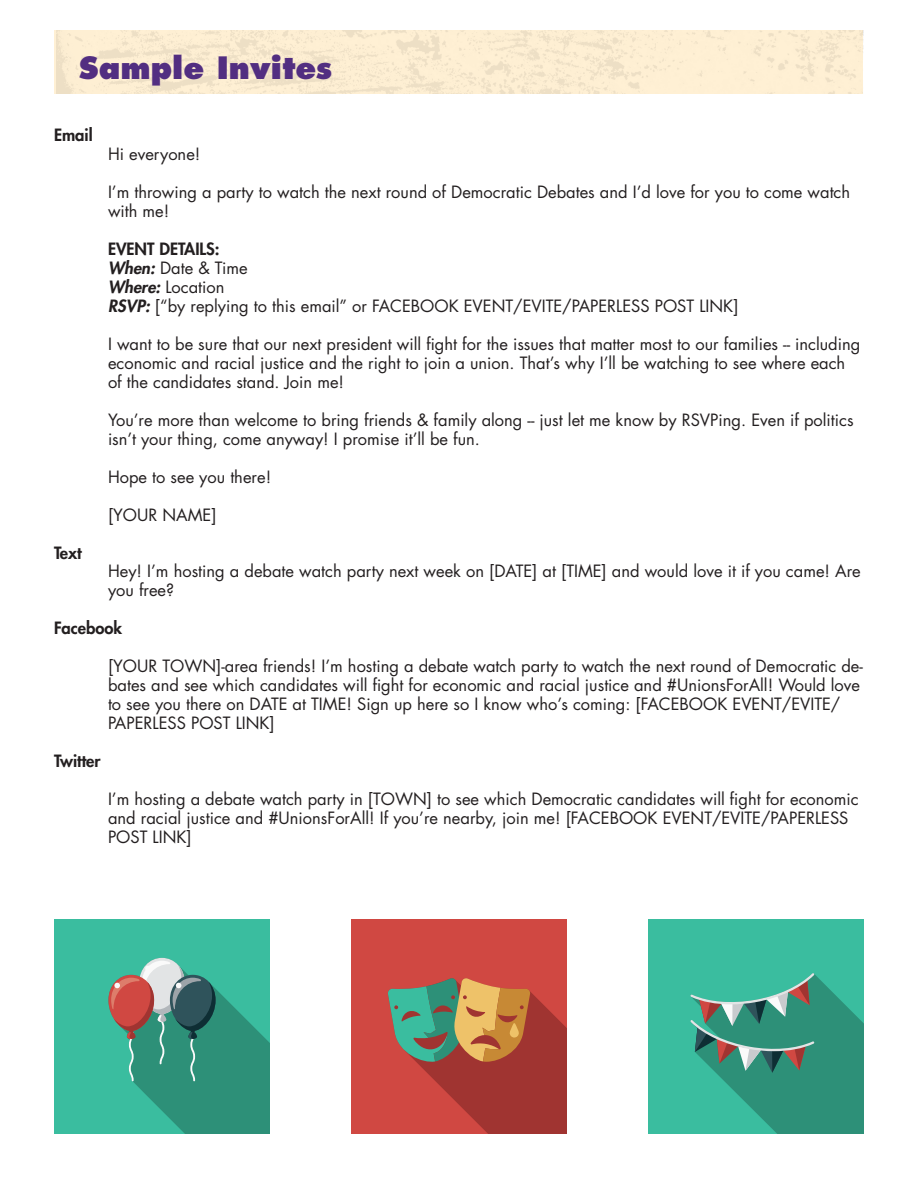
<style>
.page{position:relative;width:918px;height:1188px;background:#fff}
.page>*{position:absolute;margin:0;border:0;box-sizing:border-box;transform-origin:0 0}
.t1{font:800 30px "Futura Std";color:#522e81}
.t2{font:16.5px/19px "Futura Std";color:#231f20}
.t3{font:800 16.5px "Futura Std";color:#231f20}
.s1{font-weight:800}
.s2{font-weight:800;font-style:italic}
</style>
<div class="page">
<img style="left:56px;top:30px;width:808px;height:64px">
<div style="left:351px;top:919px;width:216px;height:215px;background:#d04842"></div>
<svg style="left:387px;top:978px;width:180px;height:156px"></svg>
<hr style="left:567px;top:919px;width:1px;height:215px;background:#3abd9f">
<div style="left:54px;top:919px;width:216px;height:215px;background:#3abd9f"></div>
<svg style="left:108px;top:958px;width:162px;height:176px"></svg>
<hr style="left:270px;top:919px;width:1px;height:215px;background:#eab641">
<hr style="left:54px;top:919px;width:1px;height:215px;background:#d04842">
<svg style="left:54px;top:976px;width:1px;height:158px"></svg>
<div style="left:648px;top:919px;width:216px;height:215px;background:#3abd9f"></div>
<hr style="left:864px;top:919px;width:1px;height:215px;background:#eab641">
<hr style="left:648px;top:919px;width:1px;height:215px;background:#d04842">
<svg style="left:648px;top:960px;width:1px;height:174px"></svg>
<hr style="left:648px;top:1134px;width:216px;height:1px;background:#eab641">
<svg style="left:690px;top:973px;width:175px;height:162px"></svg>
<h1 class="t1" style="left:79px;top:48px;width:255px">Sample Invites</h1>
<p class="t3" style="left:54px;top:125px;width:40px">Email</p>
<p class="t3" style="left:54px;top:542px;width:29px">Text</p>
<p class="t2" style="left:108px;top:145px;width:94px">Hi everyone!</p>
<p class="t2" style="left:108px;top:183px;width:744px">I’m throwing a party to watch the next round of Democratic Debates and I’d love for you to come watch with me!</p>
<p class="t2" style="left:108px;top:239px;width:632px"><span class="s1">EVENT DETAILS:<br></span><span class="s2">When:</span> Date &amp; Time<br><span class="s2">Where:</span> Location<br><span class="s2">RSVP:</span> [“by replying to this email” or FACEBOOK EVENT/EVITE/PAPERLESS POST LINK]</p>
<p class="t2" style="left:108px;top:334px;width:754px">I want to be sure that our next president will fight for the issues that matter most to our families -- including economic and racial justice and the right to join a union. That’s why I’ll be watching to see where each of the candidates stand. Join me!</p>
<p class="t2" style="left:108px;top:410px;width:747px">You’re more than welcome to bring friends &amp; family along -- just let me know by RSVPing. Even if politics isn’t your thing, come anyway! I promise it’ll be fun.</p>
<p class="t2" style="left:108px;top:467px;width:165px">Hope to see you there!</p>
<p class="t2" style="left:108px;top:505px;width:110px">[YOUR NAME]</p>
<p class="t2" style="left:108px;top:562px;width:754px">Hey! I’m hosting a debate watch party next week on [DATE] at [TIME] and would love it if you came! Are you free?</p>
<p class="t3" style="left:54px;top:618px;width:70px">Facebook</p>
<p class="t2" style="left:108px;top:657px;width:756px">[YOUR TOWN]-area friends! I’m hosting a debate watch party to watch the next round of Democratic de&shy;bates and see which candidates will fight for economic and racial justice and #UnionsForAll! Would love to see you there on DATE at TIME! Sign up here so I know who’s coming: [FACEBOOK EVENT/EVITE/ PAPERLESS POST LINK]</p>
<p class="t3" style="left:54px;top:751px;width:48px">Twitter</p>
<p class="t2" style="left:108px;top:790px;width:752px">I’m hosting a debate watch party in [TOWN] to see which Democratic candidates will fight for economic and racial justice and #UnionsForAll! If you’re nearby, join me! [FACEBOOK EVENT/EVITE/PAPERLESS<br>POST LINK]</p>
</div>
